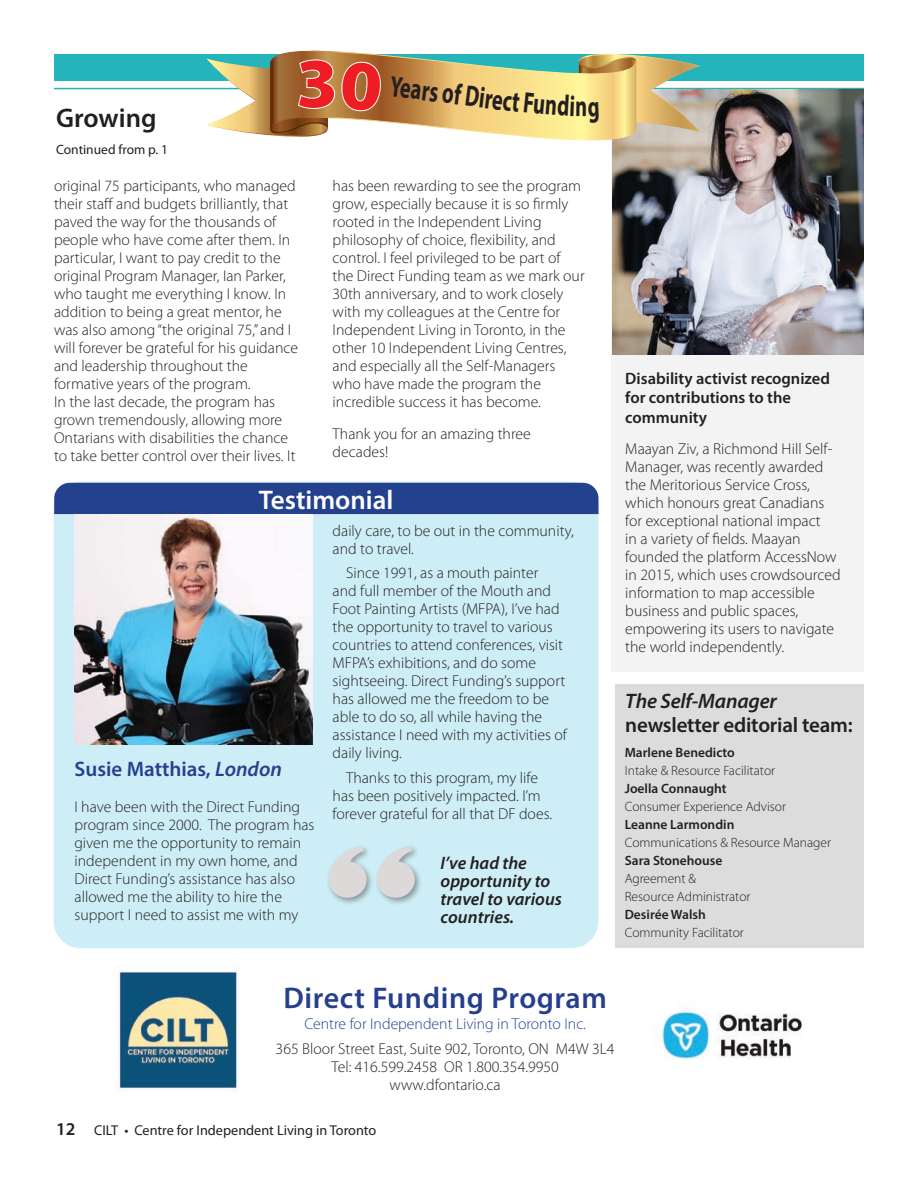
<style>
.page{position:relative;width:918px;height:1188px;background:#fff}
.page>*{position:absolute;margin:0;border:0;box-sizing:border-box;transform-origin:0 0}
.t1{font:900 72.15px "Myriad Pro";color:#ee1d23;scale:1.04 1}
.t2{font:600 30px "Myriad Pro";letter-spacing:.02em;color:#253f8e}
.t3{font:700 29.55px "Myriad Pro";color:#231f20;scale:.69 1}
.t4{font:600 27px "Myriad Pro";color:#fff}
.t5{font:600 27px "Myriad Pro";color:#231f20}
.t6{font:600 21px/24px "Myriad Pro";letter-spacing:-.01em;color:#231f20}
.t7{font:600 21px "Myriad Pro";color:#24418e}
.t8{font:italic 600 18px/18px "Myriad Pro";color:#231f20}
.t9{font:600 18px "Myriad Pro";color:#231f20}
.t10{font:600 16.5px/19.5px "Myriad Pro";color:#231f20}
.t11{font:300 15.75px/18px "Myriad Pro";color:#231f20}
.t12{font:300 15.75px "Myriad Pro";color:#253f8e}
.t13{font:14.25px "Myriad Pro";color:#231f20}
.t14{font:300 13.5px/18px "Myriad Pro";color:#231f20}
.t15{font:600 13.5px "Myriad Pro";color:#231f20}
.t16{font:13.5px "Myriad Pro";color:#231f20}
.s1{font-style:italic}
</style>
<div class="page">
<div style="left:54px;top:54px;width:864px;height:27px;background:#23b5bb"></div>
<hr style="left:54px;top:88px;width:864px;height:1px;background:#23b5bb">
<div style="left:615px;top:685px;width:249px;height:263px;background:#dcdcdc"></div>
<div style="left:611px;top:89px;width:253px;height:583px;background:#f3f3f3"></div>
<div style="left:864px;top:0;width:54px;height:100px;background:#fff"></div>
<div style="left:54px;top:482px;width:544px;height:466px;background:#cdeef6;border-radius:27px"></div>
<img style="left:612px;top:89px;width:252px;height:265px">
<div style="left:326px;top:845px;width:97px;height:61px;background:#231f20;opacity:.4"></div>
<svg style="left:329px;top:847px;width:38px;height:51px"></svg>
<svg style="left:377px;top:847px;width:38px;height:51px"></svg>
<svg style="left:305px;top:50px;width:332px;height:121px"></svg>
<div style="left:54px;top:483px;width:544px;height:31px;background:#24418e"></div>
<img style="left:75px;top:514px;width:237px;height:231px">
<img style="left:118px;top:967px;width:121px;height:125px">
<img style="left:662px;top:1011px;width:140px;height:48px">
<svg style="left:207px;top:51px;width:493px;height:98px"></svg>
<h1 class="t1" style="left:296px;top:35px;width:43px">3</h1>
<h3 class="t3" style="left:393px;top:67px;width:179px;rotate:7deg">Years of Direc</h3>
<h2 class="t5" style="left:56px;top:101px;width:102px">Growing</h2>
<p class="t16" style="left:56px;top:141px;width:114px">Continued from p. 1</p>
<p class="t11" style="left:54px;top:177px;width:246px">original 75 participants, who managed their staff and budgets brilliantly, that paved the way for the thousands of people who have come after them. In particular, I want to pay credit to the original Program Manager, Ian Parker, who taught me everything I know. In addition to being a great mentor, he was also among “the original 75,” and I will forever be grateful for his guidance and leadership throughout the formative years of the program.<br>In the last decade, the program has grown tremendously, allowing more Ontarians with disabilities the chance to take better control over their lives. It</p>
<p class="t11" style="left:333px;top:177px;width:254px">has been rewarding to see the program grow, especially because it is so firmly rooted in the Independent Living philosophy of choice, flexibility, and control. I feel privileged to be part of the Direct Funding team as we mark our 30th anniversary, and to work closely with my colleagues at the Centre for Independent Living in Toronto, in the other 10 Independent Living Centres, and especially all the Self-Managers who have made the program the incredible success it has become.</p>
<p class="t11" style="left:333px;top:424px;width:200px">Thank you for an amazing three decades!</p>
<h2 class="t4" style="left:259px;top:483px;width:136px">Testimonial</h2>
<h3 class="t7" style="left:75px;top:756px;width:209px">Susie Matthias, <span class="s1">London</span></h3>
<p class="t11" style="left:75px;top:798px;width:241px">I have been with the Direct Funding program since 2000. The program has given me the opportunity to remain independent in my own home, and Direct Funding’s assistance has also allowed me the ability to hire the support I need to assist me with my</p>
<p class="t11" style="left:333px;top:521px;width:243px">daily care, to be out in the community, and to travel.</p>
<p class="t11" style="left:333px;top:564px;width:236px;text-indent:13px">Since 1991, as a mouth painter<br>and full member of the Mouth and Foot Painting Artists (MFPA), I’ve had the opportunity to travel to various countries to attend conferences, visit MFPA’s exhibitions, and do some sightseeing. Direct Funding’s support has allowed me the freedom to be able to do so, all while having the assistance I need with my activities of daily living.</p>
<p class="t11" style="left:333px;top:769px;width:221px;text-indent:13px">Thanks to this program, my life has been positively impacted. I’m forever grateful for all that DF does.</p>
<p class="t8" style="left:441px;top:853px;width:123px">I’ve had the opportunity to travel to various countries.</p>
<h2 class="t10" style="left:625px;top:368px;width:206px">Disability activist recognized for contributions to the community</h2>
<p class="t11" style="left:625px;top:440px;width:217px">Maayan Ziv, a Richmond Hill Self-<br>Manager, was recently awarded the Meritorious Service Cross, which honours great Canadians for exceptional national impact<br>in a variety of fields. Maayan founded the platform AccessNow in 2015, which uses crowdsourced information to map accessible business and public spaces, empowering its users to navigate the world independently.</p>
<h2 class="t6" style="left:625px;top:689px;width:229px"><span class="s1">The Self-Manager </span>newsletter editorial team:</h2>
<p class="t15" style="left:625px;top:744px;width:112px">Marlene Benedicto</p>
<p class="t14" style="left:625px;top:762px;width:152px">Intake &amp; Resource Facilitator</p>
<p class="t15" style="left:625px;top:780px;width:103px">Joella Connaught</p>
<p class="t14" style="left:625px;top:798px;width:163px">Consumer Experience Advisor</p>
<p class="t15" style="left:625px;top:816px;width:111px">Leanne Larmondin</p>
<p class="t14" style="left:625px;top:834px;width:208px">Communications &amp; Resource Manager</p>
<p class="t15" style="left:625px;top:852px;width:99px">Sara Stonehouse</p>
<p class="t14" style="left:625px;top:870px;width:127px">Agreement &amp;<br>Resource Administrator</p>
<p class="t15" style="left:625px;top:906px;width:83px">Desirée Walsh</p>
<p class="t14" style="left:625px;top:924px;width:121px">Community Facilitator</p>
<h2 class="t2" style="left:283px;top:979px;width:325px">Direct Funding Program</h2>
<p class="t12" style="left:304px;top:1014px;width:283px">Centre for Independent Living in Toronto Inc.</p>
<p class="t11" style="left:276px;top:1039px;width:340px">365 Bloor Street East, Suite 902, Toronto, ON M4W 3L4</p>
<p class="t11" style="left:331px;top:1057px;width:229px">Tel: 416.599.2458 OR 1.800.354.9950</p>
<p class="t11" style="left:390px;top:1075px;width:112px">www.dfontario.ca</p>
<p class="t9" style="left:56px;top:1117px;width:21px">12</p>
<p class="t13" style="left:94px;top:1121px;width:284px">CILT • Centre for Independent Living in Toronto</p>
</div>
